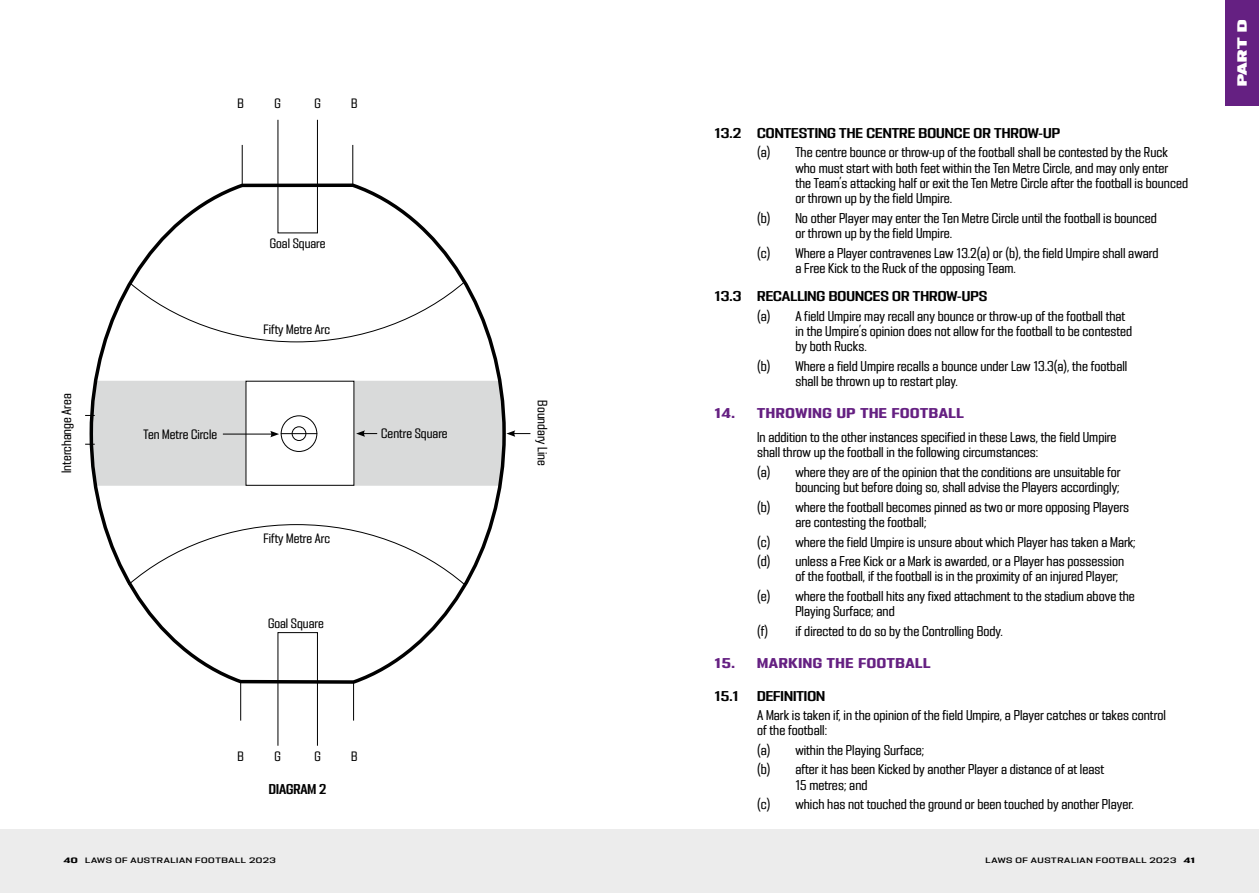
<style>
.page{position:relative;width:1259px;height:893px;background:#fff}
.page>*{position:absolute;margin:0;border:0;box-sizing:border-box;transform-origin:0 0}
.t1{font:12.75px/15.3px "PODIUM Sharp 4.7";color:#000}
.t2{font:12.75px "PODIUM Sharp 5.9";color:#000}
.t3{font:12.75px "PODIUM Sharp 5.10";letter-spacing:.05em;color:#652082}
.t4{font:12.75px "PODIUM Sharp 4.9";color:#000}
.t5{font:12.15px "PODIUM Sharp 4.7";color:#000}
.t6{font:12px "PODIUM Sharp 7.12";color:#fff}
.t7{font:7.05px "PODIUM Sharp 7.8";letter-spacing:.085em;color:#000}
.s1{font-family:"PODIUM Sharp 7.10"}
</style>
<div class="page">
<div style="left:0;top:829px;width:1259px;height:64px;background:#ececec"></div>
<div style="left:1225px;top:0;width:34px;height:106px;background:#652082"></div>
<svg style="left:93px;top:182px;width:409px;height:504px"></svg>
<div style="left:277px;top:632px;width:41px;height:114px;border:1px solid #000"></div>
<hr style="left:240px;top:681px;width:1px;height:40px;background:#000">
<hr style="left:353px;top:681px;width:1px;height:40px;background:#000">
<div style="left:277px;top:119px;width:41px;height:114px;border:1px solid #000"></div>
<hr style="left:352px;top:145px;width:1px;height:39px;background:#000">
<hr style="left:242px;top:145px;width:1px;height:39px;background:#000">
<div style="left:292px;top:426px;width:14px;height:15px;border:1px solid #000;border-radius:50%"></div>
<div style="left:281px;top:415px;width:36px;height:37px;border:1px solid #000;border-radius:50%"></div>
<hr style="left:281px;top:433px;width:36px;height:1px;background:#000">
<svg style="left:85px;top:381px;width:160px;height:105px;background:#d5d6d6"></svg>
<svg style="left:127px;top:524px;width:339px;height:62px"></svg>
<svg style="left:129px;top:280px;width:337px;height:63px"></svg>
<svg style="left:354px;top:381px;width:176px;height:105px;background:#d7d7d7"></svg>
<hr style="left:223px;top:434px;width:50px;height:1px;background:#000">
<svg style="left:270px;top:431px;width:9px;height:6px"></svg>
<p class="t5" style="left:59px;top:473px;width:81px;rotate:-90deg">Interchange Area</p>
<p class="t5" style="left:237px;top:95px;width:8px">B</p>
<p class="t5" style="left:274px;top:95px;width:8px">G</p>
<p class="t5" style="left:314px;top:95px;width:8px">G</p>
<p class="t5" style="left:351px;top:95px;width:8px">B</p>
<p class="t5" style="left:144px;top:426px;width:75px">Ten Metre Circle</p>
<p class="t5" style="left:270px;top:236px;width:57px">Goal Square</p>
<p class="t5" style="left:263px;top:321px;width:68px">Fifty Metre Arc</p>
<p class="t5" style="left:263px;top:530px;width:68px">Fifty Metre Arc</p>
<p class="t5" style="left:268px;top:616px;width:57px">Goal Square</p>
<p class="t5" style="left:381px;top:426px;width:68px">Centre Square</p>
<p class="t5" style="left:237px;top:749px;width:8px">B</p>
<p class="t5" style="left:274px;top:749px;width:8px">G</p>
<p class="t5" style="left:314px;top:749px;width:8px">G</p>
<p class="t4" style="left:269px;top:781px;width:59px">DIAGRAM 2</p>
<p class="t5" style="left:351px;top:749px;width:8px">B</p>
<p class="t5" style="left:550px;top:400px;width:67px;rotate:90deg">Boundary Line</p>
<p class="t2" style="left:714px;top:125px;width:347px">13.2 CONTESTING THE CENTRE BOUNCE OR THROW-UP</p>
<p class="t1" style="left:795px;top:145px;width:394px;text-indent:-38px">(a) The centre bounce or throw-up of the football shall be contested by the Ruck who must start with both feet within the Ten Metre Circle, and may only enter<br>the Team’s attacking half or exit the Ten Metre Circle after the football is bounced or thrown up by the field Umpire.</p>
<p class="t1" style="left:795px;top:210px;width:363px;text-indent:-38px">(b) No other Player may enter the Ten Metre Circle until the football is bounced or thrown up by the field Umpire.</p>
<p class="t1" style="left:795px;top:245px;width:365px;text-indent:-38px">(c) Where a Player contravenes Law 13.2(a) or (b), the field Umpire shall award a Free Kick to the Ruck of the opposing Team.</p>
<p class="t2" style="left:714px;top:288px;width:274px">13.3 RECALLING BOUNCES OR THROW-UPS</p>
<p class="t1" style="left:795px;top:308px;width:338px;text-indent:-38px">(a) A field Umpire may recall any bounce or throw-up of the football that in the Umpire’s opinion does not allow for the football to be contested by both Rucks.</p>
<p class="t1" style="left:795px;top:358px;width:333px;text-indent:-38px">(b) Where a field Umpire recalls a bounce under Law 13.3(a), the football shall be thrown up to restart play.</p>
<p class="t3" style="left:714px;top:405px;width:251px">14. THROWING UP THE FOOTBALL</p>
<p class="t1" style="left:757px;top:429px;width:361px">In addition to the other instances specified in these Laws, the field Umpire shall throw up the football in the following circumstances:</p>
<p class="t1" style="left:757px;top:464px;width:365px;text-align:right">(a) where they are of the opinion that the conditions are unsuitable for bouncing but before doing so, shall advise the Players accordingly;</p>
<p class="t1" style="left:795px;top:499px;width:335px;text-indent:-38px">(b) where the football becomes pinned as two or more opposing Players are contesting the football;</p>
<p class="t1" style="left:757px;top:532px;width:380px;line-height:19.5px">(c) where the field Umpire is unsure about which Player has taken a Mark; (d) unless a Free Kick or a Mark is awarded, or a Player has possession</p>
<p class="t1" style="left:757px;top:567px;width:379px;line-height:19.5px;text-indent:38px">of the football, if the football is in the proximity of an injured Player;<br>(e) where the football hits any fixed attachment to the stadium above the</p>
<p class="t1" style="left:757px;top:602px;width:247px;line-height:19.5px;text-indent:38px">Playing Surface; and<br>(f) if directed to do so by the Controlling Body.</p>
<p class="t3" style="left:714px;top:655px;width:217px">15. MARKING THE FOOTBALL</p>
<p class="t2" style="left:714px;top:687px;width:26px">15.1</p>
<p class="t2" style="left:757px;top:687px;width:70px">DEFINITION</p>
<p class="t1" style="left:757px;top:707px;width:410px">A Mark is taken if, in the opinion of the field Umpire, a Player catches or takes control of the football:</p>
<p class="t1" style="left:757px;top:740px;width:349px;line-height:19.5px">(a) within the Playing Surface;<br>(b) after it has been Kicked by another Player a distance of at least</p>
<p class="t1" style="left:757px;top:775px;width:378px;line-height:19.5px;text-indent:38px">15 metres; and<br>(c) which has not touched the ground or been touched by another Player.</p>
<p class="t7" style="left:64px;top:856px;width:214px"><span class="s1">40</span> LAWS OF AUSTRALIAN FOOTBALL 2023</p>
<p class="t7" style="left:985px;top:856px;width:211px">LAWS OF AUSTRALIAN FOOTBALL 2023 <span class="s1">41</span></p>
<p class="t6" style="left:1234px;top:86px;width:68px;rotate:-90deg">PART D</p>
</div>
